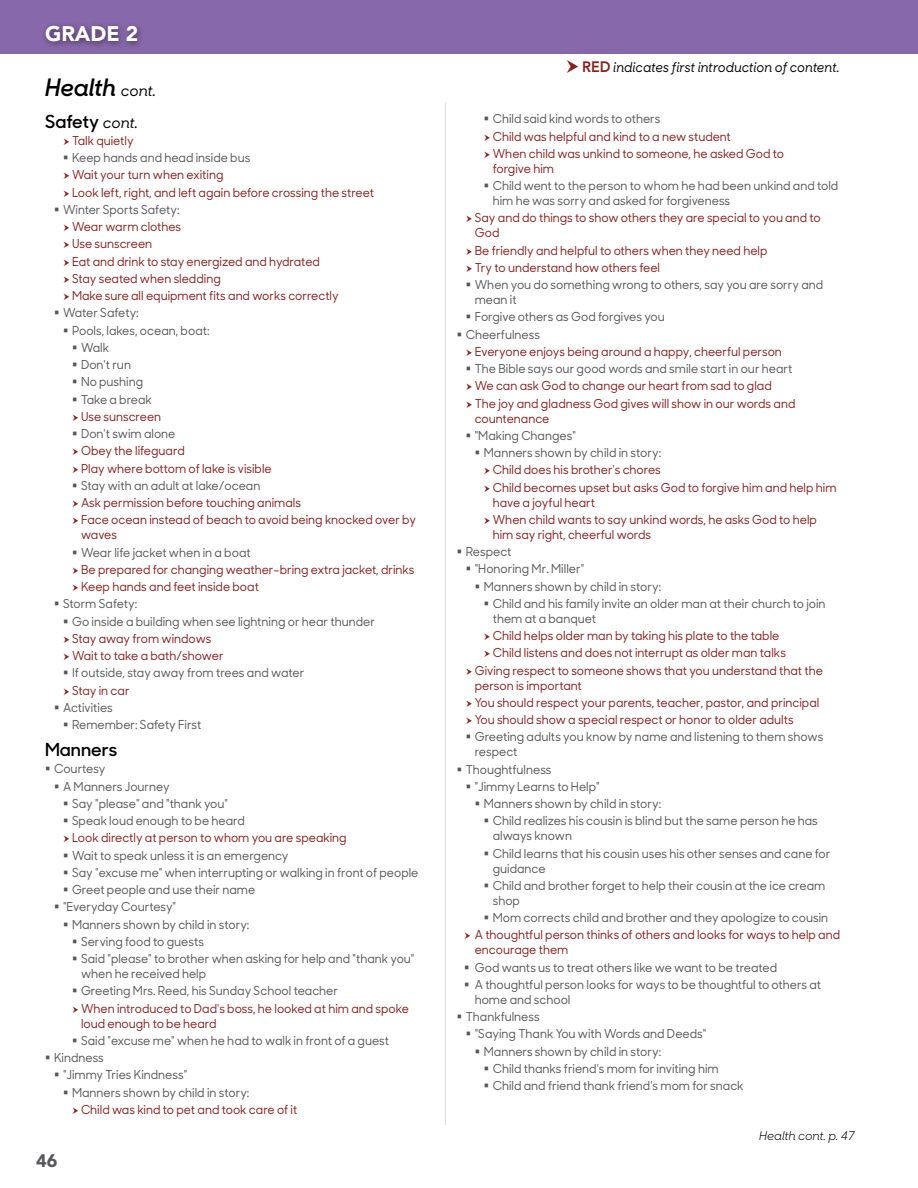
<style>
.page{position:relative;width:918px;height:1188px;background:#fff}
.page>*{position:absolute;margin:0;border:0;box-sizing:border-box;transform-origin:0 0}
.SS_Subjects_Subheads{font:italic 600 24px "Sharp Sans No 1";color:#000}
.t1{font:900 21px "Avenir";color:#fff}
.SS_Subhead_under_ite{font:600 18px "Sharp Sans No 1";color:#000}
.t2{font:900 18px "Avenir";color:#55575a}
.SS_Introduction_to_c{font:italic 500 13.5px "Sharp Sans No 1";color:#000;scale:.95 1}
.t3{font:500 12.3px/15px "Sharp Sans No 1";color:#55575a;scale:.95 1}
.t4{font:500 12.3px/15px "Sharp Sans No 1";color:#88201e;scale:.95 1}
.SS_Item_cont__on_nex{font:italic 12px "Sharp Sans No 1";color:#000}
.s1{font-weight:500;font-size:15px}
.s2{font-weight:500;font-style:italic;font-size:15px}
.s3{font-family:"Avenir";font-weight:800;font-style:normal;font-size:15px;color:#88201e}
</style>
<div class="page">
<hr style="left:445px;top:102px;width:1px;height:1023px;background:#e2dced">
<div style="left:0;top:0;width:918px;height:54px;background:#8768aa"></div>
<div style="left:41px;top:21px;width:104px;height:28px;background:#000;opacity:.5"></div>
<h2 class="t1" style="left:45px;top:20px;width:95px">GRADE 2</h2>
<p class="SS_Subjects_Subheads" style="left:45px;top:67px;width:113px">Health <span class="s1">cont.</span></p>
<p class="SS_Subhead_under_ite" style="left:45px;top:107px;width:95px">Safety <span class="s2">cont.</span></p>
<p class="t4" style="left:72px;top:132px;width:66px">Talk quietly</p>
<p class="t3" style="left:72px;top:150px;width:189px">Keep hands and head inside bus</p>
<p class="t4" style="left:72px;top:167px;width:161px">Wait your turn when exiting</p>
<p class="t4" style="left:72px;top:184px;width:319px">Look left, right, and left again before crossing the street</p>
<p class="t3" style="left:63px;top:201px;width:124px">Winter Sports Safety:</p>
<p class="t4" style="left:72px;top:219px;width:116px">Wear warm clothes</p>
<p class="t4" style="left:72px;top:236px;width:86px">Use sunscreen</p>
<p class="t4" style="left:72px;top:253px;width:262px">Eat and drink to stay energized and hydrated</p>
<p class="t4" style="left:72px;top:270px;width:158px">Stay seated when sledding</p>
<p class="t4" style="left:72px;top:288px;width:282px">Make sure all equipment fits and works correctly</p>
<p class="t3" style="left:63px;top:305px;width:81px">Water Safety:</p>
<p class="t3" style="left:72px;top:322px;width:146px">Pools, lakes, ocean, boat:</p>
<p class="t3" style="left:81px;top:339px;width:31px">Walk</p>
<p class="t3" style="left:81px;top:357px;width:54px">Don't run</p>
<p class="t3" style="left:81px;top:374px;width:67px">No pushing</p>
<p class="t3" style="left:81px;top:391px;width:76px">Take a break</p>
<p class="t4" style="left:81px;top:408px;width:86px">Use sunscreen</p>
<p class="t3" style="left:81px;top:426px;width:101px">Don't swim alone</p>
<p class="t4" style="left:81px;top:443px;width:111px">Obey the lifeguard</p>
<p class="t4" style="left:81px;top:460px;width:202px">Play where bottom of lake is visible</p>
<p class="t3" style="left:81px;top:477px;width:190px">Stay with an adult at lake/ocean</p>
<p class="t4" style="left:81px;top:495px;width:233px">Ask permission before touching animals</p>
<p class="t4" style="left:81px;top:512px;width:354px">Face ocean instead of beach to avoid being knocked over by waves</p>
<p class="t3" style="left:81px;top:544px;width:180px">Wear life jacket when in a boat</p>
<p class="t4" style="left:81px;top:561px;width:353px">Be prepared for changing weather–bring extra jacket, drinks</p>
<p class="t4" style="left:81px;top:579px;width:189px">Keep hands and feet inside boat</p>
<p class="t3" style="left:63px;top:596px;width:80px">Storm Safety:</p>
<p class="t3" style="left:72px;top:613px;width:321px">Go inside a building when see lightning or hear thunder</p>
<p class="t4" style="left:72px;top:630px;width:148px">Stay away from windows</p>
<p class="t4" style="left:72px;top:648px;width:161px">Wait to take a bath/shower</p>
<p class="t3" style="left:72px;top:665px;width:246px">If outside, stay away from trees and water</p>
<p class="t4" style="left:72px;top:682px;width:62px">Stay in car</p>
<p class="t3" style="left:63px;top:699px;width:54px">Activities</p>
<p class="t3" style="left:72px;top:717px;width:138px">Remember: Safety First</p>
<p class="SS_Subhead_under_ite" style="left:45px;top:736px;width:74px">Manners</p>
<p class="t3" style="left:54px;top:761px;width:56px">Courtesy</p>
<p class="t3" style="left:63px;top:778px;width:114px">A Manners Journey</p>
<p class="t3" style="left:72px;top:795px;width:166px">Say "please" and "thank you"</p>
<p class="t3" style="left:72px;top:813px;width:184px">Speak loud enough to be heard</p>
<p class="t4" style="left:72px;top:830px;width:291px">Look directly at person to whom you are speaking</p>
<p class="t3" style="left:72px;top:847px;width:229px">Wait to speak unless it is an emergency</p>
<p class="t3" style="left:72px;top:864px;width:366px">Say "excuse me" when interrupting or walking in front of people</p>
<p class="t3" style="left:72px;top:882px;width:195px">Greet people and use their name</p>
<p class="t3" style="left:63px;top:899px;width:121px">"Everyday Courtesy"</p>
<p class="t3" style="left:72px;top:916px;width:188px">Manners shown by child in story:</p>
<p class="t3" style="left:81px;top:933px;width:131px">Serving food to guests</p>
<p class="t3" style="left:81px;top:951px;width:353px">Said "please" to brother when asking for help and "thank you" when he received help</p>
<p class="t3" style="left:81px;top:983px;width:272px">Greeting Mrs. Reed, his Sunday School teacher</p>
<p class="t4" style="left:81px;top:1000px;width:347px">When introduced to Dad's boss, he looked at him and spoke loud enough to be heard</p>
<p class="t3" style="left:81px;top:1032px;width:326px">Said "excuse me" when he had to walk in front of a guest</p>
<p class="t3" style="left:54px;top:1050px;width:54px">Kindness</p>
<p class="t3" style="left:63px;top:1067px;width:132px">"Jimmy Tries Kindness"</p>
<p class="t3" style="left:72px;top:1084px;width:188px">Manners shown by child in story:</p>
<p class="t4" style="left:81px;top:1101px;width:229px">Child was kind to pet and took care of it</p>
<h3 class="t2" style="left:36px;top:1150px;width:23px">46</h3>
<p class="SS_Introduction_to_c" style="left:582px;top:57px;width:272px"><span class="s3">RED</span> indicates first introduction of content.</p>
<p class="t3" style="left:493px;top:111px;width:178px">Child said kind words to others</p>
<p class="t4" style="left:493px;top:128px;width:252px">Child was helpful and kind to a new student</p>
<p class="t4" style="left:493px;top:145px;width:308px">When child was unkind to someone, he asked God to forgive him</p>
<p class="t3" style="left:493px;top:178px;width:365px">Child went to the person to whom he had been unkind and told him he was sorry and asked for forgiveness</p>
<p class="t4" style="left:475px;top:210px;width:366px">Say and do things to show others they are special to you and to<br>God</p>
<p class="t4" style="left:475px;top:242px;width:310px">Be friendly and helpful to others when they need help</p>
<p class="t4" style="left:475px;top:259px;width:197px">Try to understand how others feel</p>
<p class="t3" style="left:475px;top:277px;width:368px">When you do something wrong to others, say you are sorry and mean it</p>
<p class="t3" style="left:475px;top:309px;width:202px">Forgive others as God forgives you</p>
<p class="t3" style="left:466px;top:326px;width:80px">Cheerfulness</p>
<p class="t4" style="left:475px;top:343px;width:325px">Everyone enjoys being around a happy, cheerful person</p>
<p class="t3" style="left:475px;top:361px;width:336px">The Bible says our good words and smile start in our heart</p>
<p class="t4" style="left:475px;top:378px;width:314px">We can ask God to change our heart from sad to glad</p>
<p class="t4" style="left:475px;top:395px;width:339px">The joy and gladness God gives will show in our words and countenance</p>
<p class="t3" style="left:475px;top:427px;width:108px">"Making Changes"</p>
<p class="t3" style="left:484px;top:445px;width:188px">Manners shown by child in story:</p>
<p class="t4" style="left:493px;top:462px;width:178px">Child does his brother's chores</p>
<p class="t4" style="left:493px;top:479px;width:363px">Child becomes upset but asks God to forgive him and help him have a joyful heart</p>
<p class="t4" style="left:493px;top:511px;width:343px">When child wants to say unkind words, he asks God to help him say right, cheerful words</p>
<p class="t3" style="left:466px;top:544px;width:50px">Respect</p>
<p class="t3" style="left:475px;top:561px;width:117px">"Honoring Mr. Miller"</p>
<p class="t3" style="left:484px;top:578px;width:188px">Manners shown by child in story:</p>
<p class="t3" style="left:493px;top:595px;width:352px">Child and his family invite an older man at their church to join them at a banquet</p>
<p class="t4" style="left:493px;top:628px;width:303px">Child helps older man by taking his plate to the table</p>
<p class="t4" style="left:493px;top:645px;width:310px">Child listens and does not interrupt as older man talks</p>
<p class="t4" style="left:475px;top:662px;width:368px">Giving respect to someone shows that you understand that the person is important</p>
<p class="t4" style="left:475px;top:694px;width:364px">You should respect your parents, teacher, pastor, and principal</p>
<p class="t4" style="left:475px;top:712px;width:337px">You should show a special respect or honor to older adults</p>
<p class="t3" style="left:475px;top:729px;width:368px">Greeting adults you know by name and listening to them shows respect</p>
<p class="t3" style="left:466px;top:761px;width:92px">Thoughtfulness</p>
<p class="t3" style="left:475px;top:778px;width:133px">"Jimmy Learns to Help"</p>
<p class="t3" style="left:484px;top:796px;width:188px">Manners shown by child in story:</p>
<p class="t3" style="left:493px;top:813px;width:344px">Child realizes his cousin is blind but the same person he has always known</p>
<p class="t3" style="left:493px;top:845px;width:357px">Child learns that his cousin uses his other senses and cane for guidance</p>
<p class="t3" style="left:493px;top:877px;width:352px">Child and brother forget to help their cousin at the ice cream shop</p>
<p class="t3" style="left:493px;top:910px;width:355px">Mom corrects child and brother and they apologize to cousin</p>
<p class="t4" style="left:475px;top:927px;width:386px">A thoughtful person thinks of others and looks for ways to help and encourage them</p>
<p class="t3" style="left:475px;top:959px;width:320px">God wants us to treat others like we want to be treated</p>
<p class="t3" style="left:475px;top:976px;width:366px">A thoughtful person looks for ways to be thoughtful to others at home and school</p>
<p class="t3" style="left:466px;top:1009px;width:79px">Thankfulness</p>
<p class="t3" style="left:475px;top:1026px;width:245px">"Saying Thank You with Words and Deeds"</p>
<p class="t3" style="left:484px;top:1043px;width:188px">Manners shown by child in story:</p>
<p class="t3" style="left:493px;top:1060px;width:239px">Child thanks friend's mom for inviting him</p>
<p class="t3" style="left:493px;top:1078px;width:265px">Child and friend thank friend's mom for snack</p>
<p class="SS_Item_cont__on_nex" style="left:759px;top:1127px;width:97px">Health cont. p. 47</p>
</div>
